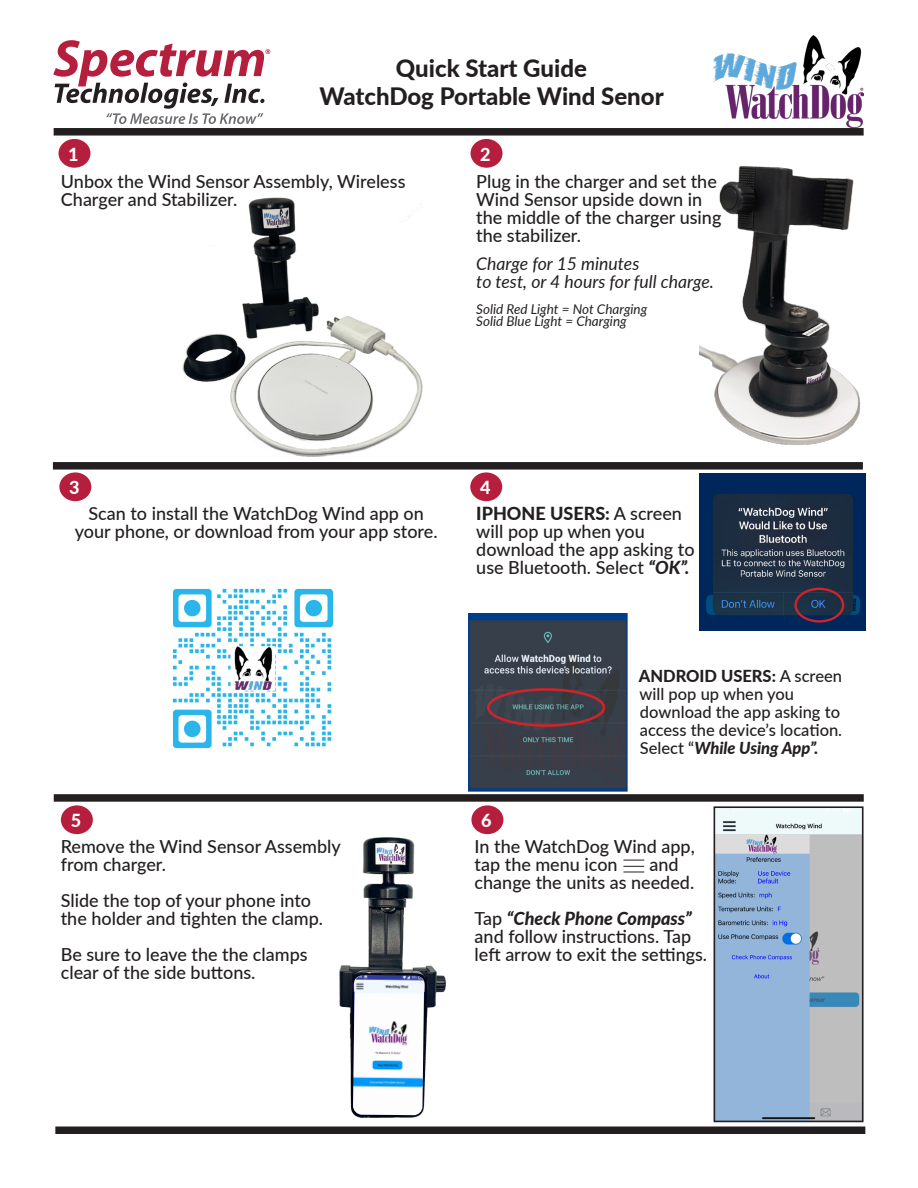
<style>
.page{position:relative;width:918px;height:1188px;background:#fff}
.page>*{position:absolute;margin:0;border:0;box-sizing:border-box;transform-origin:0 0}
.t1{font:800 24px "Lato";color:#231f20}
.t2{font:500 18px/18px "Lato";color:#231f20}
.t3{font:italic 800 18px "Lato";color:#231f20}
.t4{font:800 18px "Lato";color:#231f20}
.t5{font:800 18px "Lato";color:#fff}
.t6{font:italic 17.7px "Lato";color:#231f20}
.t7{font:500 16.5px/18px "Lato";color:#231f20}
.t8{font:italic 13.5px "Lato";color:#231f20}
.s1{font-weight:500}
.s2{font-weight:800;font-style:italic}
.s3{font-weight:800}
.s4{font-weight:500;font-style:normal}
</style>
<div class="page">
<div style="left:53px;top:462px;width:810px;height:8px;background:#231f20"></div>
<div style="left:54px;top:128px;width:810px;height:8px;background:#231f20"></div>
<div style="left:54px;top:794px;width:810px;height:8px;background:#231f20"></div>
<div style="left:471px;top:139px;width:32px;height:29px;background:#b51e3c;border-radius:50%"></div>
<div style="left:58px;top:139px;width:32px;height:29px;background:#b51e3c;border-radius:50%"></div>
<div style="left:470px;top:472px;width:32px;height:29px;background:#b51e3c;border-radius:50%"></div>
<div style="left:59px;top:472px;width:32px;height:29px;background:#b51e3c;border-radius:50%"></div>
<div style="left:61px;top:805px;width:32px;height:29px;background:#b51e3c;border-radius:50%"></div>
<svg style="left:53px;top:40px;width:217px;height:84px"></svg>
<img style="left:713px;top:36px;width:150px;height:91px">
<img style="left:182px;top:197px;width:241px;height:259px">
<img style="left:700px;top:130px;width:164px;height:315px">
<img style="left:172px;top:588px;width:161px;height:161px">
<img style="left:468px;top:613px;width:160px;height:178px">
<div style="left:487px;top:688px;width:118px;height:39px;border:3px solid #d1232a;border-radius:50%"></div>
<img style="left:700px;top:473px;width:165px;height:157px">
<div style="left:794px;top:588px;width:50px;height:35px;border:2px solid #d1232a;border-radius:50%"></div>
<img style="left:339px;top:837px;width:107px;height:281px">
<img style="left:353px;top:975px;width:71px;height:140px">
<div style="left:471px;top:805px;width:32px;height:29px;background:#b51e3c;border-radius:50%"></div>
<div style="left:55px;top:1126px;width:810px;height:8px;background:#231f20"></div>
<svg style="left:623px;top:860px;width:21px;height:13px"></svg>
<img style="left:717px;top:809px;width:144px;height:310px">
<div style="left:714px;top:806px;width:150px;height:316px;border:2px solid #231f20"></div>
<p class="t1" style="left:396px;top:50px;width:193px">Quick Start Guide</p>
<p class="t1" style="left:320px;top:79px;width:346px">WatchDog Portable Wind Senor</p>
<p class="t5" style="left:68px;top:141px;width:12px">1</p>
<p class="t5" style="left:480px;top:141px;width:12px">2</p>
<p class="t2" style="left:61px;top:171px;width:346px">Unbox the Wind Sensor Assembly, Wireless<br>Charger and Stabilizer.</p>
<p class="t2" style="left:476px;top:171px;width:242px">Plug in the charger and set the</p>
<p class="t2" style="left:476px;top:189px;width:227px">Wind Sensor upside down in</p>
<p class="t2" style="left:476px;top:207px;width:247px">the middle of the charger using</p>
<p class="t2" style="left:476px;top:225px;width:106px">the stabilizer.</p>
<p class="t6" style="left:476px;top:251px;width:165px">Charge for 15 minutes</p>
<p class="t6" style="left:476px;top:269px;width:239px">to test, or 4 hours for full charge.</p>
<p class="t8" style="left:476px;top:299px;width:173px">Solid Red Light = Not Charging</p>
<p class="t8" style="left:476px;top:311px;width:152px">Solid Blue Light = Charging</p>
<p class="t5" style="left:69px;top:474px;width:12px">3</p>
<p class="t5" style="left:480px;top:474px;width:12px">4</p>
<p class="t2" style="left:89px;top:503px;width:337px">Scan to install the WatchDog Wind app on</p>
<p class="t2" style="left:75px;top:521px;width:364px">your phone, or download from your app store.</p>
<p class="t4" style="left:476px;top:500px;width:207px">IPHONE USERS: <span class="s1">A screen</span></p>
<p class="t2" style="left:476px;top:521px;width:170px">will pop up when you</p>
<p class="t2" style="left:476px;top:539px;width:220px">download the app asking to</p>
<p class="t2" style="left:476px;top:557px;width:215px">use Bluetooth. Select <span class="s2">“OK”.</span></p>
<p class="t5" style="left:71px;top:807px;width:12px">5</p>
<p class="t2" style="left:61px;top:837px;width:282px">Remove the Wind Sensor Assembly</p>
<p class="t2" style="left:61px;top:855px;width:107px">from charger.</p>
<p class="t2" style="left:61px;top:891px;width:252px">Slide the top of your phone into</p>
<p class="t2" style="left:61px;top:909px;width:264px">the holder and tighten the clamp.</p>
<p class="t2" style="left:61px;top:945px;width:248px">Be sure to leave the the clamps</p>
<p class="t2" style="left:61px;top:963px;width:196px">clear of the side buttons.</p>
<p class="t5" style="left:481px;top:807px;width:12px">6</p>
<p class="t7" style="left:639px;top:666px;width:205px"><span class="s3">ANDROID USERS:</span> A screen will pop up when you download the app asking to access the device’s location.<br>Select “<span class="s2">While Using App”.</span></p>
<p class="t2" style="left:475px;top:837px;width:222px">In the WatchDog Wind app,</p>
<p class="t2" style="left:475px;top:855px;width:145px">tap the menu icon</p>
<p class="t2" style="left:649px;top:855px;width:31px">and</p>
<p class="t2" style="left:475px;top:873px;width:221px">change the units as needed.</p>
<p class="t3" style="left:475px;top:905px;width:219px"><span class="s4">Tap</span> “Check Phone Compass”</p>
<p class="t2" style="left:475px;top:927px;width:218px">and follow instructions. Tap</p>
<p class="t2" style="left:475px;top:945px;width:234px">left arrow to exit the settings.</p>
</div>
